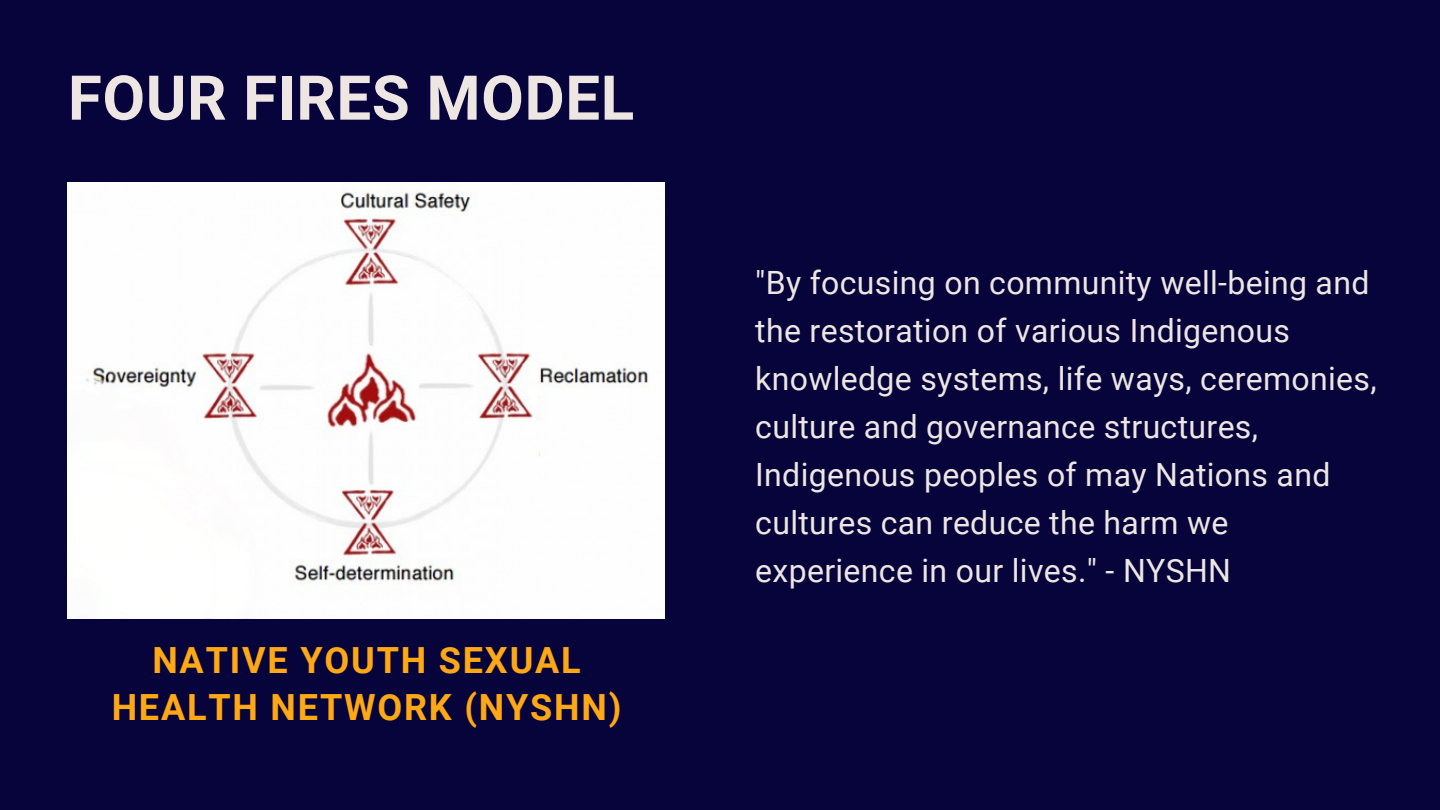
<style>
.page{position:relative;width:1440px;height:810px;background:#06043b}
.page>*{position:absolute;margin:0;border:0;box-sizing:border-box;transform-origin:0 0}
.t1{font:700 61.8px "Roboto";letter-spacing:.01em;color:#ede6e2}
.t2{font:700 36.1px/46.4px "Roboto";letter-spacing:.05em;color:#ffa815;text-align:center}
.t3{font:32px/48px "Roboto";letter-spacing:.01em;color:#ede6e2}
</style>
<div class="page">
<img style="left:68px;top:183px;width:597px;height:435px">
<p class="t1" style="left:68px;top:62px;width:568px">FOUR FIRES MODEL</p>
<p class="t2" style="left:112px;top:638px;width:511px">NATIVE YOUTH SEXUAL<br>HEALTH NETWORK (NYSHN)</p>
<p class="t3" style="left:755px;top:259px;width:623px">"By focusing on community well-being and the restoration of various Indigenous knowledge systems, life ways, ceremonies, culture and governance structures, Indigenous peoples of may Nations and cultures can reduce the harm we experience in our lives." - NYSHN</p>
</div>
